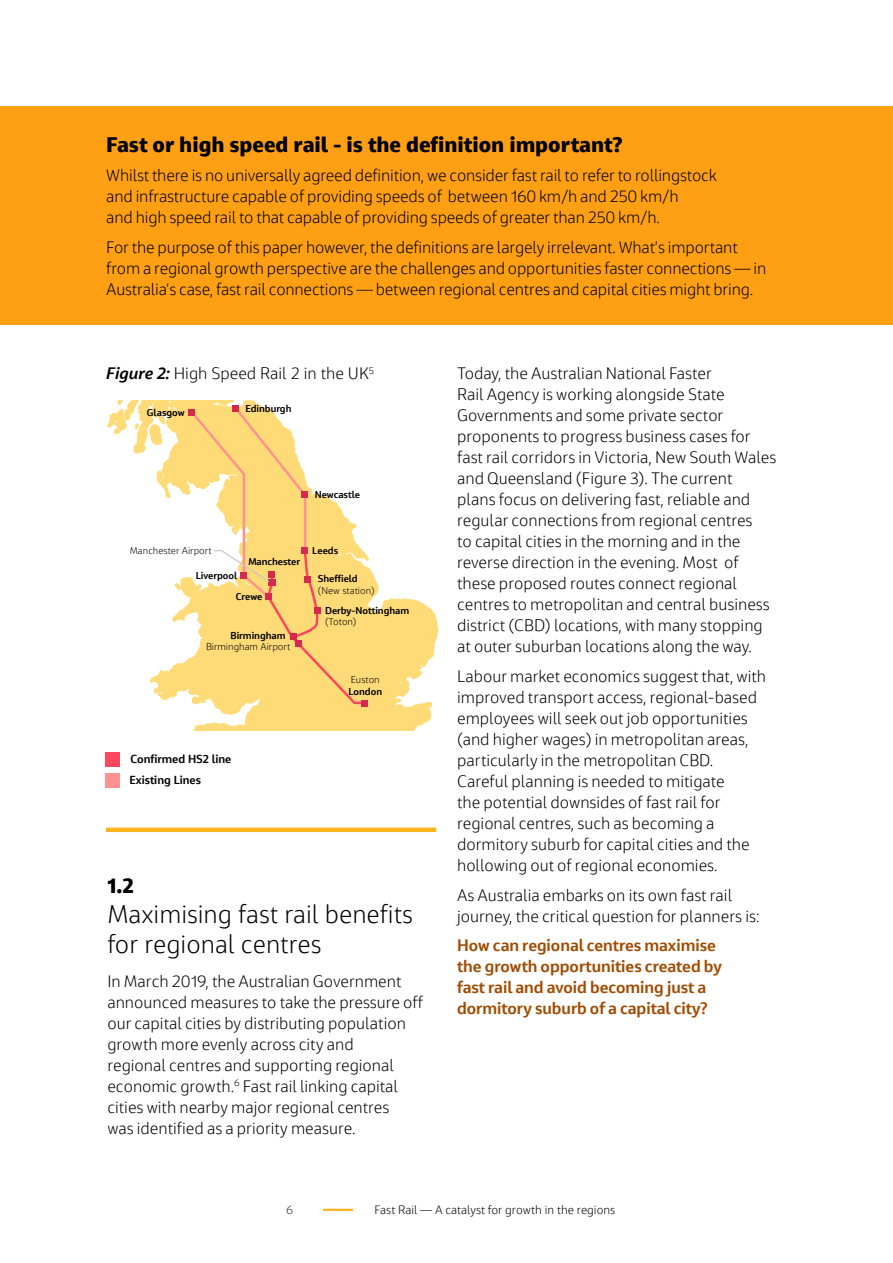
<style>
.page{position:relative;width:893px;height:1263px;background:#fff}
.page>*{position:absolute;margin:0;border:0;box-sizing:border-box;transform-origin:0 0}
.t1{font:300 25.5px/30px "Jacobs Chronos";color:#000}
.Body_Text{font:800 21px "Jacobs Chronos";color:#000}
.Body_Text-2{font:300 16.5px/21px "Jacobs Chronos";color:#000}
.Body_Text-3{font:700 16.5px/21px "Jacobs Chronos";color:#a04b00}
.Figure_Title{font:300 16.5px "Jacobs Chronos";color:#000}
.t2{font:300 12px "Jacobs Chronos";color:#000}
.t3{font:300 12px "Jacobs Chronos";color:#333}
.Body_Text-4{font:700 11.55px "Jacobs Chronos";color:#000}
.Body_Text-5{font:700 9.9px/11.9px "Jacobs Chronos";color:#000}
.Body_Text-6{font:300 9.9px/11.9px "Jacobs Chronos";color:#000}
.s1{font-weight:700;font-style:italic}
.s2{font-weight:700}
.s3{font-weight:300}
</style>
<div class="page">
<hr style="left:323px;top:1209px;width:30px;height:2px;background:#ffb41e">
<div style="left:106px;top:827px;width:330px;height:5px;background:#ffb41e"></div>
<div style="left:106px;top:752px;width:14px;height:14px;background:#ff465f"></div>
<div style="left:106px;top:773px;width:14px;height:14px;background:#ff9191"></div>
<svg style="left:107px;top:401px;width:24px;height:33px"></svg>
<svg style="left:131px;top:401px;width:308px;height:330px"></svg>
<div style="left:188px;top:409px;width:7px;height:7px;background:#d6294f"></div>
<div style="left:362px;top:700px;width:6px;height:7px;background:#d6294f"></div>
<svg style="left:189px;top:405px;width:179px;height:300px"></svg>
<div style="left:269px;top:579px;width:6px;height:7px;background:#d6294f"></div>
<div style="left:0;top:106px;width:893px;height:219px;background:#ffa014"></div>
<p class="Body_Text" style="left:106px;top:131px;width:517px">Fast or high speed rail - is the definition important?</p>
<p class="Body_Text-2" style="left:106px;top:165px;width:612px">Whilst there is no universally agreed definition, we consider fast rail to refer to rollingstock and infrastructure capable of providing speeds of between 160 km/h and 250 km/h<br>and high speed rail to that capable of providing speeds of greater than 250 km/h.</p>
<p class="Body_Text-2" style="left:106px;top:236px;width:661px">For the purpose of this paper however, the definitions are largely irrelevant. What’s important from a regional growth perspective are the challenges and opportunities faster connections — in<br>Australia’s case, fast rail connections — between regional centres and capital cities might bring.</p>
<p class="Figure_Title" style="left:106px;top:364px;width:269px"><span class="s1">Figure 2:</span> High Speed Rail 2 in the UK<sup>5</sup></p>
<p class="Body_Text-5" style="left:147px;top:407px;width:39px">Glasgow</p>
<p class="Body_Text-5" style="left:245px;top:402px;width:48px">Edinburgh</p>
<p class="Body_Text-5" style="left:315px;top:488px;width:47px">Newcastle</p>
<p class="Body_Text-6" style="left:130px;top:544px;width:84px">Manchester Airport</p>
<p class="Body_Text-5" style="left:196px;top:569px;width:43px">Liverpool</p>
<p class="Body_Text-5" style="left:248px;top:556px;width:53px">Manchester</p>
<p class="Body_Text-5" style="left:236px;top:590px;width:28px">Crewe</p>
<p class="Body_Text-5" style="left:231px;top:629px;width:56px">Birmingham</p>
<p class="Body_Text-6" style="left:206px;top:641px;width:86px">Birmingham Airport</p>
<p class="Body_Text-5" style="left:312px;top:545px;width:27px">Leeds</p>
<p class="Body_Text-6" style="left:318px;top:573px;width:58px"><span class="s2">Sheffield </span>(New station)</p>
<p class="Body_Text-5" style="left:325px;top:604px;width:86px">Derby-Nottingham <span class="s3">(Toton)</span></p>
<p class="Body_Text-6" style="left:348px;top:673px;width:35px">Euston<br><span class="s2">London</span></p>
<p class="Body_Text-4" style="left:130px;top:752px;width:102px">Confirmed HS2 line</p>
<p class="Body_Text-4" style="left:129px;top:773px;width:73px">Existing Lines</p>
<p class="Body_Text" style="left:107px;top:872px;width:28px">1.2</p>
<p class="t1" style="left:107px;top:899px;width:307px">Maximising fast rail benefits for regional centres</p>
<p class="Body_Text-2" style="left:107px;top:970px;width:317px">In March 2019, the Australian Government announced measures to take the pressure off our capital cities by distributing population growth more evenly across city and<br>regional centres and supporting regional economic growth.<sup>6</sup> Fast rail linking capital cities with nearby major regional centres<br>was identified as a priority measure.</p>
<p class="Body_Text-2" style="left:457px;top:363px;width:321px">Today, the Australian National Faster<br>Rail Agency is working alongside State Governments and some private sector proponents to progress business cases for fast rail corridors in Victoria, New South Wales and Queensland (Figure 3). The current<br>plans focus on delivering fast, reliable and regular connections from regional centres<br>to capital cities in the morning and in the reverse direction in the evening. Most of these proposed routes connect regional centres to metropolitan and central business district (CBD) locations, with many stopping at outer suburban locations along the way.</p>
<p class="Body_Text-2" style="left:457px;top:666px;width:311px">Labour market economics suggest that, with improved transport access, regional-based employees will seek out job opportunities (and higher wages) in metropolitan areas, particularly in the metropolitan CBD.<br>Careful planning is needed to mitigate<br>the potential downsides of fast rail for regional centres, such as becoming a dormitory suburb for capital cities and the hollowing out of regional economies.</p>
<p class="Body_Text-2" style="left:457px;top:884px;width:304px">As Australia embarks on its own fast rail journey, the critical question for planners is:</p>
<p class="Body_Text-3" style="left:457px;top:934px;width:266px">How can regional centres maximise the growth opportunities created by fast rail and avoid becoming just a dormitory suburb of a capital city?</p>
<p class="t3" style="left:286px;top:1203px;width:9px">6</p>
<p class="t2" style="left:374px;top:1203px;width:242px">Fast Rail — A catalyst for growth in the regions</p>
</div>
